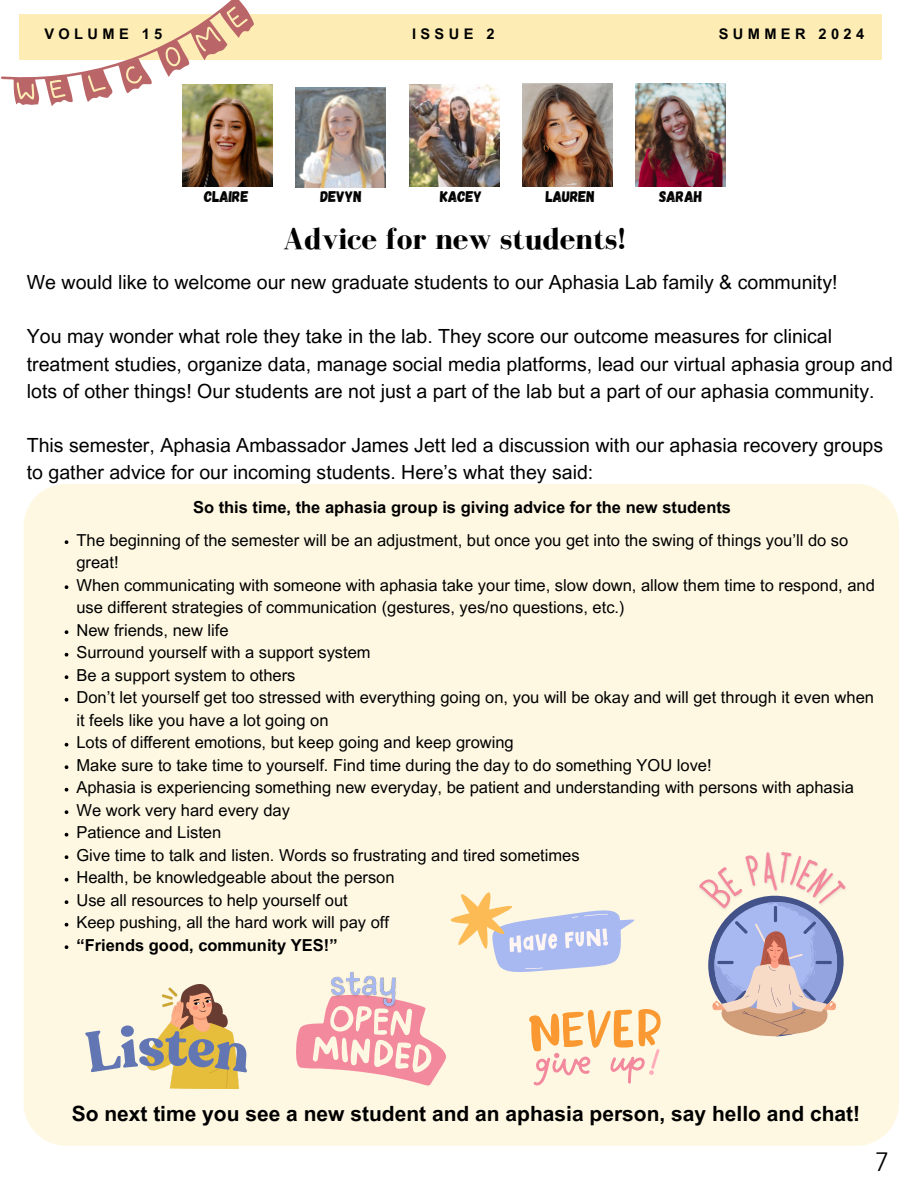
<style>
.page{position:relative;width:918px;height:1188px;background:#fff}
.page>*{position:absolute;margin:0;border:0;box-sizing:border-box;transform-origin:0 0}
.t1{font:700 31.5px "Bodoni FLF";color:#000}
.t2{font:300 30px "Aceh";color:#000}
.t3{font:700 21px "Arial MT Pro";color:#000}
.t4{font:19.5px/27px "Arial MT Pro";color:#000}
.t5{font:16.5px/22.5px "Arial MT Pro";color:#000}
.t6{font:700 16.5px "Arial MT Pro";color:#000}
.t7{font:15.45px "Gagalin";color:#000}
.t8{font:700 14.7px "Arial MT Pro";letter-spacing:.3em;color:#000}
</style>
<div class="page">
<div style="left:24px;top:484px;width:875px;height:662px;background:#fef8e3"></div>
<svg style="left:529px;top:1009px;width:132px;height:76px"></svg>
<svg style="left:450px;top:892px;width:185px;height:83px"></svg>
<img style="left:296px;top:111px;width:90px;height:76px">
<img style="left:409px;top:111px;width:90px;height:75px">
<img style="left:183px;top:111px;width:90px;height:75px">
<img style="left:523px;top:111px;width:90px;height:76px">
<svg style="left:1px;top:0;width:881px;height:111px"></svg>
<img style="left:636px;top:83px;width:90px;height:104px">
<svg style="left:65px;top:540px;width:3px;height:4px"></svg>
<svg style="left:65px;top:585px;width:3px;height:4px"></svg>
<svg style="left:65px;top:630px;width:3px;height:4px"></svg>
<svg style="left:65px;top:653px;width:3px;height:4px"></svg>
<svg style="left:65px;top:675px;width:3px;height:4px"></svg>
<svg style="left:65px;top:698px;width:3px;height:4px"></svg>
<svg style="left:65px;top:743px;width:3px;height:4px"></svg>
<svg style="left:65px;top:765px;width:3px;height:4px"></svg>
<svg style="left:65px;top:788px;width:3px;height:4px"></svg>
<svg style="left:65px;top:810px;width:3px;height:4px"></svg>
<svg style="left:65px;top:833px;width:3px;height:4px"></svg>
<svg style="left:65px;top:855px;width:3px;height:4px"></svg>
<svg style="left:65px;top:878px;width:3px;height:4px"></svg>
<svg style="left:65px;top:900px;width:3px;height:4px"></svg>
<svg style="left:65px;top:923px;width:3px;height:4px"></svg>
<svg style="left:65px;top:945px;width:3px;height:4px"></svg>
<img style="left:147px;top:985px;width:92px;height:104px">
<div style="left:687px;top:839px;width:173px;height:82px;background:#fef8e3"></div>
<svg style="left:296px;top:995px;width:150px;height:91px"></svg>
<img style="left:327px;top:958px;width:73px;height:55px">
<svg style="left:85px;top:1024px;width:166px;height:49px"></svg>
<svg style="left:698px;top:851px;width:148px;height:185px"></svg>
<p class="t8" style="left:44px;top:29px;width:120px">VOLUME 15</p>
<p class="t8" style="left:412px;top:29px;width:84px">ISSUE 2</p>
<p class="t8" style="left:719px;top:29px;width:147px">SUMMER 2024</p>
<p class="t7" style="left:204px;top:187px;width:46px">CLAIRE</p>
<p class="t7" style="left:320px;top:187px;width:43px">DEVYN</p>
<p class="t7" style="left:440px;top:187px;width:43px">KACEY</p>
<p class="t7" style="left:546px;top:187px;width:51px">LAUREN</p>
<p class="t7" style="left:659px;top:187px;width:45px">SARAH</p>
<p class="t1" style="left:283px;top:221px;width:344px">Advice for new students!</p>
<p class="t4" style="left:27px;top:271px;width:812px">We would like to welcome our new graduate students to our Aphasia Lab family &amp; community!</p>
<p class="t4" style="left:27px;top:326px;width:868px">You may wonder what role they take in the lab. They score our outcome measures for clinical treatment studies, organize data, manage social media platforms, lead our virtual aphasia group and lots of other things! Our students are not just a part of the lab but a part of our aphasia community.</p>
<h2 class="t4" style="left:27px;top:434px;width:858px">This semester, Aphasia Ambassador James Jett led a discussion with our aphasia recovery groups to gather advice for our incoming students. Here’s what they said:</h2>
<p class="t6" style="left:193px;top:501px;width:540px">So this time, the aphasia group is giving advice for the new students</p>
<p class="t5" style="left:76px;top:531px;width:773px">The beginning of the semester will be an adjustment, but once you get into the swing of things you’ll do so great!</p>
<p class="t5" style="left:76px;top:576px;width:800px">When communicating with someone with aphasia take your time, slow down, allow them time to respond, and use different strategies of communication (gestures, yes/no questions, etc.)</p>
<p class="t5" style="left:76px;top:621px;width:154px">New friends, new life</p>
<p class="t5" style="left:76px;top:643px;width:296px">Surround yourself with a support system</p>
<p class="t5" style="left:76px;top:666px;width:221px">Be a support system to others</p>
<p class="t5" style="left:76px;top:688px;width:799px">Don’t let yourself get too stressed with everything going on, you will be okay and will get through it even when it feels like you have a lot going on</p>
<h3 class="t5" style="left:76px;top:733px;width:439px">Lots of different emotions, but keep going and keep growing</h3>
<h5 class="t5" style="left:76px;top:756px;width:637px">Make sure to take time to yourself. Find time during the day to do something YOU love!</h5>
<h5 class="t5" style="left:76px;top:778px;width:779px">Aphasia is experiencing something new everyday, be patient and understanding with persons with aphasia</h5>
<h5 class="t5" style="left:76px;top:801px;width:215px">We work very hard every day</h5>
<h6 class="t5" style="left:76px;top:823px;width:146px">Patience and Listen</h6>
<p class="t5" style="left:76px;top:846px;width:505px">Give time to talk and listen. Words so frustrating and tired sometimes</p>
<p class="t5" style="left:76px;top:868px;width:320px">Health, be knowledgeable about the person</p>
<p class="t5" style="left:76px;top:891px;width:273px">Use all resources to help yourself out</p>
<p class="t5" style="left:76px;top:913px;width:314px">Keep pushing, all the hard work will pay off</p>
<p class="t6" style="left:76px;top:939px;width:263px">“Friends good, community YES!”</p>
<p class="t3" style="left:72px;top:1106px;width:790px">So next time you see a new student and an aphasia person, say hello and chat!</p>
<p class="t2" style="left:876px;top:1148px;width:13px">7</p>
</div>
